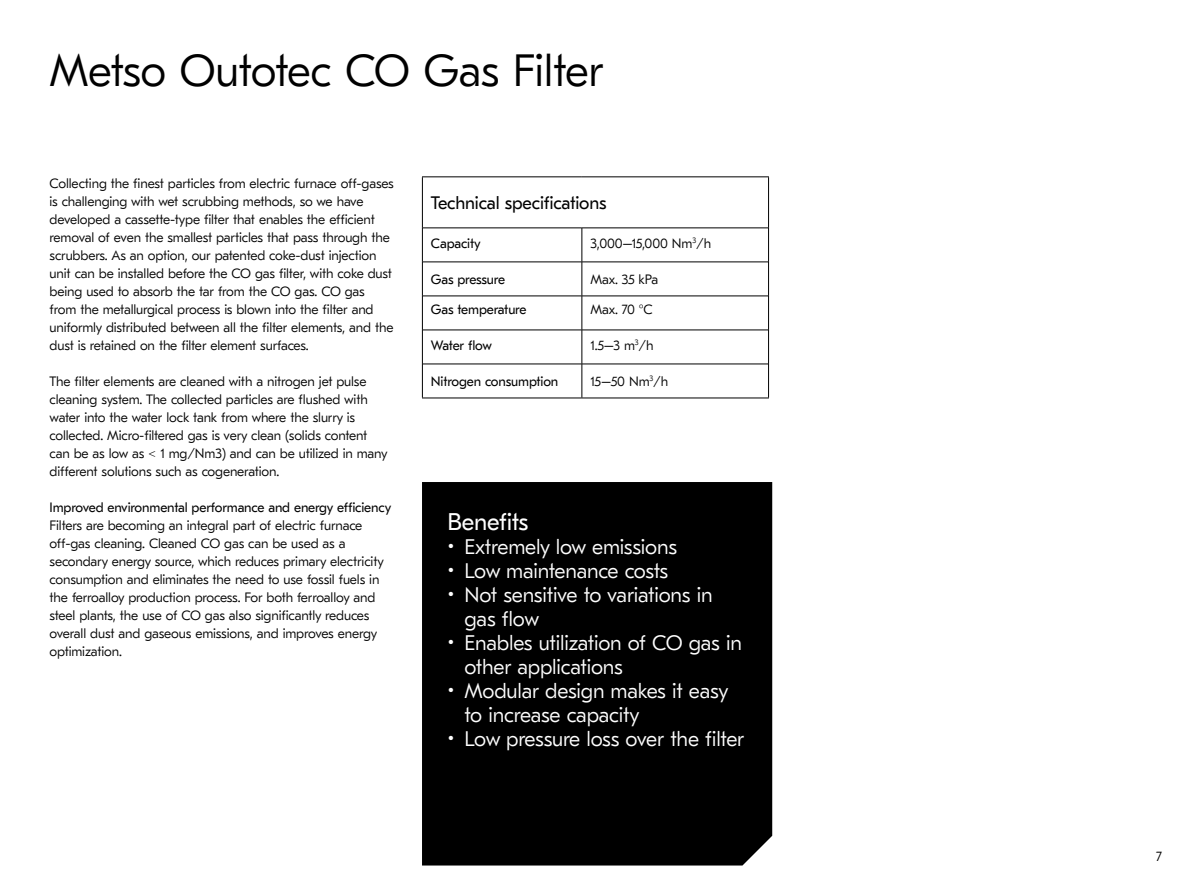
<style>
.page{position:relative;width:1191px;height:893px;background:#fff}
.page>*{position:absolute;margin:0;border:0;box-sizing:border-box;transform-origin:0 0}
.t1{font:300 45px "GT Eesti Pro Text";letter-spacing:-.01em;color:#000}
.t2{font:24px "GT Eesti Pro Text";letter-spacing:-.02em;color:#fff}
.t3{font:300 21px/24px "GT Eesti Pro Text";letter-spacing:-.01em;color:#fff}
.t4{font:18px "GT Eesti Pro Text";letter-spacing:-.01em;color:#000}
.t5{font:300 13.5px/18px "GT Eesti Pro Text";letter-spacing:-.01em;color:#000}
.t6{font:13.5px "GT Eesti Pro Text";letter-spacing:-.01em;color:#000}
</style>
<div class="page">
<hr style="left:422px;top:176px;width:160px;height:1px;background:#000">
<hr style="left:422px;top:177px;width:1px;height:51px;background:#000">
<hr style="left:582px;top:176px;width:187px;height:1px;background:#000">
<hr style="left:768px;top:177px;width:1px;height:51px;background:#000">
<hr style="left:422px;top:228px;width:1px;height:34px;background:#000">
<hr style="left:768px;top:228px;width:1px;height:34px;background:#000">
<hr style="left:422px;top:262px;width:1px;height:34px;background:#000">
<hr style="left:768px;top:262px;width:1px;height:34px;background:#000">
<hr style="left:422px;top:296px;width:1px;height:34px;background:#000">
<hr style="left:768px;top:296px;width:1px;height:34px;background:#000">
<hr style="left:422px;top:330px;width:1px;height:34px;background:#000">
<hr style="left:768px;top:330px;width:1px;height:34px;background:#000">
<hr style="left:422px;top:364px;width:1px;height:34px;background:#000">
<hr style="left:768px;top:364px;width:1px;height:34px;background:#000">
<hr style="left:422px;top:398px;width:160px;height:1px;background:#000">
<hr style="left:582px;top:398px;width:187px;height:1px;background:#000">
<hr style="left:423px;top:228px;width:159px;height:1px;background:#000">
<hr style="left:582px;top:228px;width:186px;height:1px;background:#000">
<hr style="left:581px;top:228px;width:1px;height:34px;background:#000">
<hr style="left:423px;top:262px;width:159px;height:1px;background:#000">
<hr style="left:582px;top:262px;width:186px;height:1px;background:#000">
<hr style="left:581px;top:262px;width:1px;height:34px;background:#000">
<hr style="left:423px;top:296px;width:159px;height:1px;background:#000">
<hr style="left:582px;top:296px;width:186px;height:1px;background:#000">
<hr style="left:581px;top:296px;width:1px;height:34px;background:#000">
<hr style="left:423px;top:330px;width:159px;height:1px;background:#000">
<hr style="left:582px;top:330px;width:186px;height:1px;background:#000">
<hr style="left:581px;top:330px;width:1px;height:34px;background:#000">
<hr style="left:423px;top:364px;width:159px;height:1px;background:#000">
<hr style="left:582px;top:364px;width:186px;height:1px;background:#000">
<hr style="left:581px;top:364px;width:1px;height:34px;background:#000">
<div style="left:422px;top:482px;width:350px;height:383px;background:#000"></div>
<h1 class="t1" style="left:50px;top:45px;width:555px">Metso Outotec CO Gas Filter</h1>
<p class="t5" style="left:50px;top:174px;width:346px">Collecting the finest particles from electric furnace off-gases is challenging with wet scrubbing methods, so we have developed a cassette-type filter that enables the efficient removal of even the smallest particles that pass through the scrubbers. As an option, our patented coke-dust injection unit can be installed before the CO gas filter, with coke dust being used to absorb the tar from the CO gas. CO gas from the metallurgical process is blown into the filter and uniformly distributed between all the filter elements, and the dust is retained on the filter element surfaces.</p>
<p class="t5" style="left:50px;top:372px;width:339px">The filter elements are cleaned with a nitrogen jet pulse cleaning system. The collected particles are flushed with water into the water lock tank from where the slurry is collected. Micro-filtered gas is very clean (solids content can be as low as &lt; 1 mg/Nm3) and can be utilized in many different solutions such as cogeneration.</p>
<p class="t6" style="left:50px;top:500px;width:343px">Improved environmental performance and energy efficiency</p>
<p class="t5" style="left:50px;top:516px;width:336px">Filters are becoming an integral part of electric furnace off-gas cleaning. Cleaned CO gas can be used as a secondary energy source, which reduces primary electricity consumption and eliminates the need to use fossil fuels in the ferroalloy production process. For both ferroalloy and steel plants, the use of CO gas also significantly reduces overall dust and gaseous emissions, and improves energy optimization.</p>
<h2 class="t2" style="left:447px;top:508px;width:82px">Benefits</h2>
<h3 class="t4" style="left:431px;top:193px;width:177px">Technical specifications</h3>
<p class="t6" style="left:431px;top:236px;width:51px">Capacity</p>
<p class="t5" style="left:590px;top:234px;width:122px">3,000–15,000 Nm<sup>3</sup>/h</p>
<p class="t6" style="left:431px;top:272px;width:76px">Gas pressure</p>
<p class="t5" style="left:590px;top:270px;width:69px">Max. 35 kPa</p>
<p class="t6" style="left:431px;top:302px;width:97px">Gas temperature</p>
<p class="t5" style="left:590px;top:300px;width:64px">Max. 70 °C</p>
<p class="t6" style="left:431px;top:338px;width:63px">Water flow</p>
<p class="t5" style="left:590px;top:336px;width:65px">1.5–3 m<sup>3</sup>/h</p>
<p class="t6" style="left:431px;top:374px;width:129px">Nitrogen consumption</p>
<p class="t5" style="left:590px;top:372px;width:79px">15–50 Nm<sup>3</sup>/h</p>
<h3 class="t3" style="left:447px;top:535px;width:231px">• Extremely low emissions</h3>
<h3 class="t3" style="left:447px;top:559px;width:222px">• Low maintenance costs</h3>
<h3 class="t3" style="left:464px;top:583px;width:249px;text-indent:-17px">• Not sensitive to variations in gas flow</h3>
<h3 class="t3" style="left:464px;top:631px;width:279px;text-indent:-17px">• Enables utilization of CO gas in other applications</h3>
<h3 class="t3" style="left:464px;top:679px;width:265px;text-indent:-17px">• Modular design makes it easy to increase capacity</h3>
<h3 class="t3" style="left:447px;top:727px;width:298px">• Low pressure loss over the filter</h3>
<p class="t5" style="left:1156px;top:848px;width:7px">7</p>
</div>
